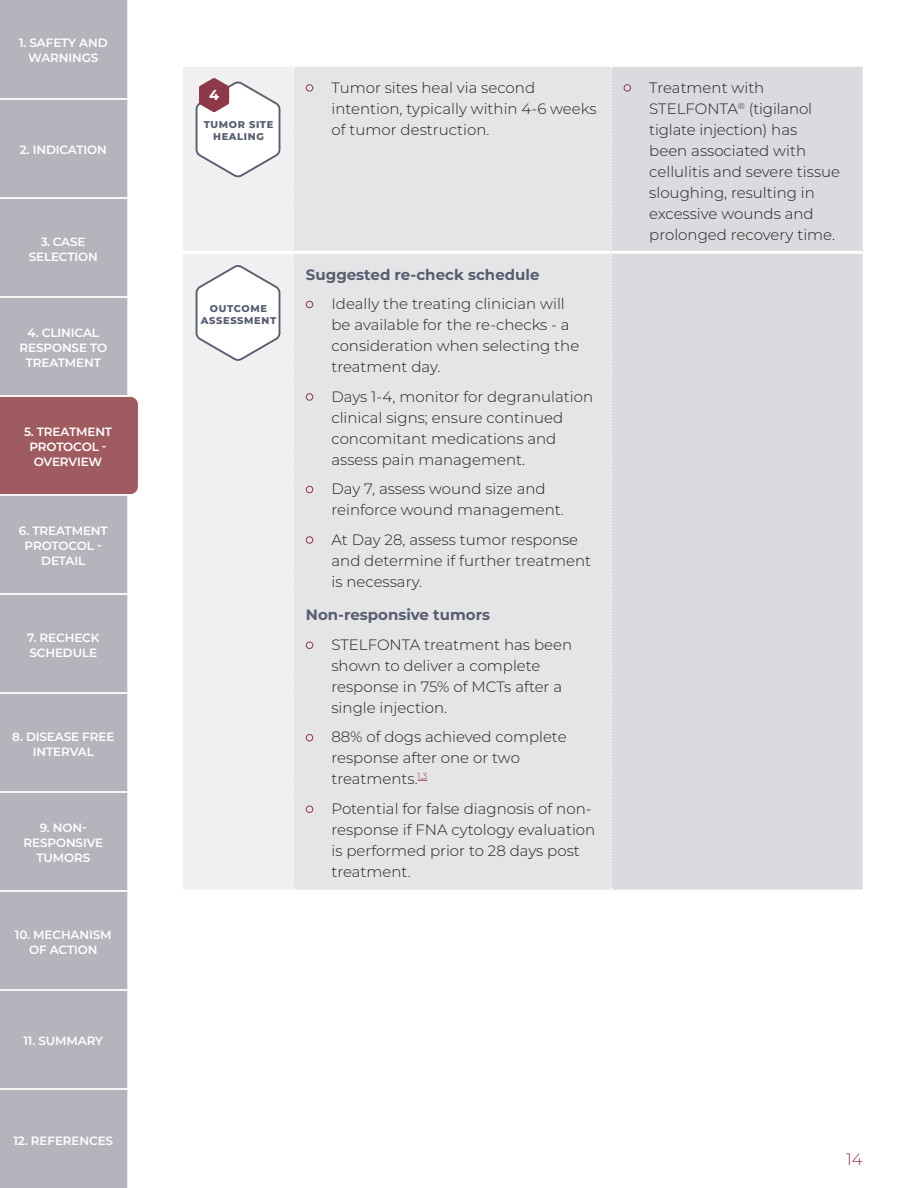
<style>
.page{position:relative;width:918px;height:1188px;background:#fff}
.page>*{position:absolute;margin:0;border:0;box-sizing:border-box;transform-origin:0 0}
.t1{font:300 16.5px "Montserrat";color:#8e3948}
.t2{font:300 15px/21px "Montserrat";color:#231f20}
.Heading_5{font:700 15px "Montserrat";color:#575e70}
.t3{font:700 14.4px "Montserrat";color:#fff}
.t4{font:600 12px/15px "Montserrat";letter-spacing:-.01em;color:#fff;text-align:center}
.t5{font:600 12px/15px "Montserrat";letter-spacing:-.01em;color:#fff;text-align:center;scale:.95 1}
.t6{font:800 9.9px/11.9px "Montserrat";letter-spacing:.065em;color:#575e70;text-align:center}
.s1{color:#8e3948}
</style>
<div class="page">
<div style="left:183px;top:67px;width:109px;height:822px;background:#f1f0f1"></div>
<div style="left:294px;top:67px;width:316px;height:823px;background:#e5e4e7"></div>
<div style="left:612px;top:67px;width:251px;height:823px;background:#dbdade"></div>
<hr style="left:183px;top:251px;width:109px;height:3px;background:#fff">
<hr style="left:294px;top:251px;width:316px;height:3px;background:#fff">
<hr style="left:612px;top:251px;width:251px;height:3px;background:#fff">
<svg style="left:610px;top:67px;width:2px;height:823px"></svg>
<svg style="left:292px;top:68px;width:2px;height:821px"></svg>
<svg style="left:196px;top:78px;width:84px;height:99px"></svg>
<svg style="left:196px;top:265px;width:84px;height:96px"></svg>
<svg style="left:0;top:0;width:138px;height:1188px;background:#b9b2ba"></svg>
<p class="t4" style="left:19px;top:35px;width:90px">1. SAFETY AND<br>WARNINGS</p>
<p class="t4" style="left:20px;top:142px;width:89px">2. INDICATION</p>
<p class="t5" style="left:29px;top:234px;width:74px">3. CASE<br>SELECTION</p>
<p class="t4" style="left:19px;top:325px;width:89px">4. CLINICAL<br>RESPONSE TO<br>TREATMENT</p>
<p class="t4" style="left:24px;top:424px;width:90px">5. TREATMENT<br>PROTOCOL -<br>OVERVIEW</p>
<p class="t4" style="left:19px;top:424px;width:90px">5. TREATMENT<br>PROTOCOL -<br>OVERVIEW</p>
<p class="t4" style="left:19px;top:523px;width:90px">6. TREATMENT<br>PROTOCOL -<br>DETAIL</p>
<p class="t4" style="left:27px;top:630px;width:74px;text-align:left">7. RECHECK<br>SCHEDULE</p>
<p class="t4" style="left:12px;top:729px;width:104px">8. DISEASE FREE<br>INTERVAL</p>
<p class="t4" style="left:23px;top:820px;width:81px">9. NON-<br>RESPONSIVE<br>TUMORS</p>
<p class="t4" style="left:15px;top:927px;width:98px">10. MECHANISM<br>OF ACTION</p>
<p class="t4" style="left:23px;top:1033px;width:81px">11. SUMMARY</p>
<p class="t4" style="left:13px;top:1133px;width:101px">12. REFERENCES</p>
<p class="t3" style="left:209px;top:84px;width:11px">4</p>
<p class="t6" style="left:204px;top:118px;width:71px">TUMOR SITE<br>HEALING</p>
<p class="t6" style="left:201px;top:302px;width:77px">OUTCOME<br>ASSESSMENT</p>
<p class="t2" style="left:331px;top:76px;width:267px;text-indent:-26px"><span class="s1">●</span> Tumor sites heal via second intention, typically within 4-6 weeks of tumor destruction.</p>
<p class="t2" style="left:649px;top:76px;width:192px;text-indent:-26px"><span class="s1">●</span> Treatment with<br>STELFONTA<sup>®</sup> (tigilanol tiglate injection) has<br>been associated with cellulitis and severe tissue sloughing, resulting in excessive wounds and prolonged recovery time.</p>
<p class="Heading_5" style="left:306px;top:263px;width:235px">Suggested re-check schedule</p>
<p class="t2" style="left:331px;top:293px;width:249px;text-indent:-26px"><span class="s1">●</span> Ideally the treating clinician will be available for the re-checks - a consideration when selecting the treatment day.</p>
<p class="t2" style="left:331px;top:385px;width:263px;text-indent:-26px"><span class="s1">●</span> Days 1-4, monitor for degranulation clinical signs; ensure continued concomitant medications and assess pain management.</p>
<p class="t2" style="left:331px;top:478px;width:234px;text-indent:-26px"><span class="s1">●</span> Day 7, assess wound size and reinforce wound management.</p>
<p class="t2" style="left:331px;top:528px;width:261px;text-indent:-26px"><span class="s1">●</span> At Day 28, assess tumor response and determine if further treatment is necessary.</p>
<p class="Heading_5" style="left:306px;top:604px;width:186px">Non-responsive tumors</p>
<p class="t2" style="left:331px;top:634px;width:242px;text-indent:-26px"><span class="s1">●</span> STELFONTA treatment has been shown to deliver a complete response in 75% of MCTs after a single injection.</p>
<p class="t2" style="left:331px;top:726px;width:237px;text-indent:-26px"><span class="s1">●</span> 88% of dogs achieved complete response after one or two treatments.<sup>1,3</sup></p>
<p class="t2" style="left:331px;top:798px;width:265px;text-indent:-26px"><span class="s1">●</span> Potential for false diagnosis of non&shy;response if FNA cytology evaluation is performed prior to 28 days post treatment.</p>
<p class="t1" style="left:846px;top:1148px;width:18px">14</p>
</div>
